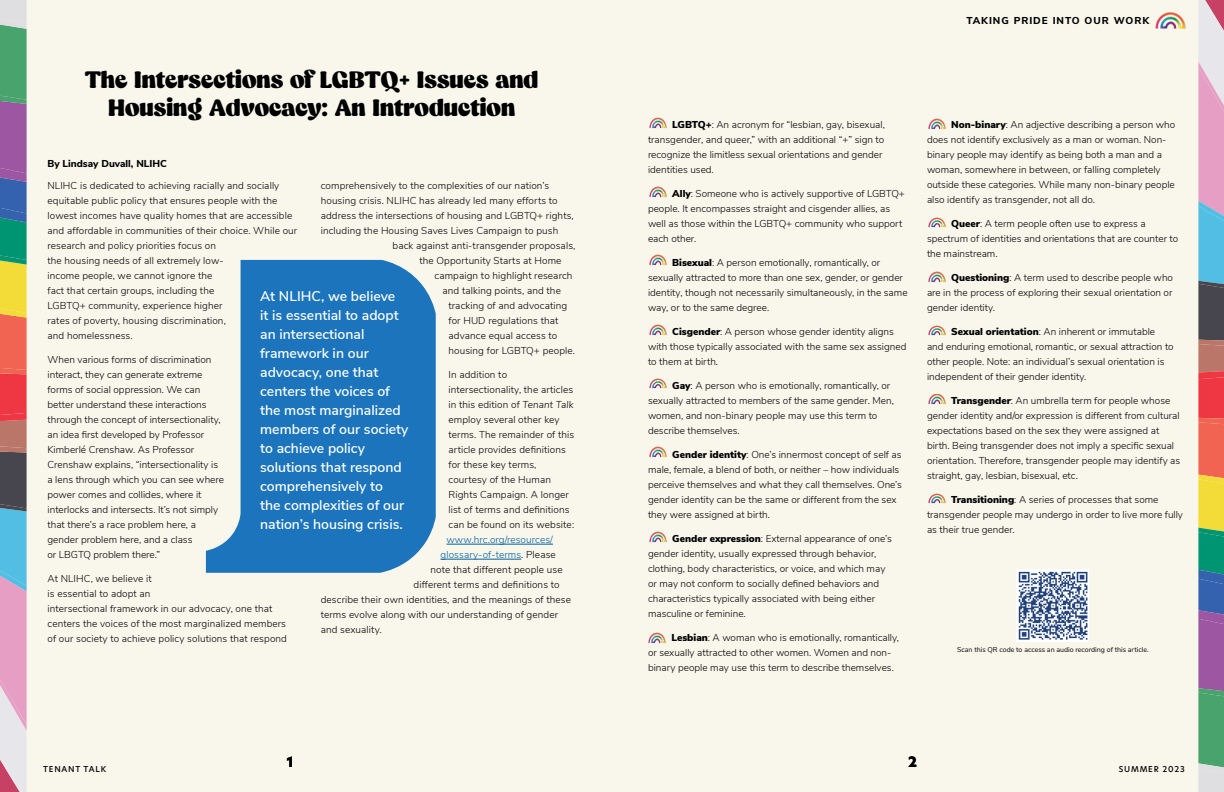
<style>
.page{position:relative;width:1224px;height:792px;background:#f9f7eb}
.page>*{position:absolute;margin:0;border:0;box-sizing:border-box;transform-origin:0 0}
.t1{font:900 26px/28.5px "Capuche Trial";color:#000;text-align:center}
.t2{font:600 14px/19px "Nunito Sans";color:#fff}
.t3{font:800 14px "New Hero";color:#000}
.t4{font:300 10px/15px "Nunito Sans";color:#000}
.t5{font:300 10px "Nunito Sans";letter-spacing:.01em;color:#005e9e}
.t6{font:800 10px "Nunito Sans";letter-spacing:.1em;color:#000}
.t7{font:800 10px "Nunito Sans";letter-spacing:.01em;color:#000}
.t8{font:500 8px "New Hero";letter-spacing:.1em;color:#000}
.t9{font:7px "Nunito Sans";color:#000}
.s1{font-style:italic}
.s2{color:#000}
.s3{font-weight:900}
</style>
<div class="page">
<img style="left:1155px;top:12px;width:31px;height:17px">
<hr style="left:447px;top:544px;width:106px;height:1px;background:#005e9e">
<hr style="left:441px;top:559px;width:80px;height:1px;background:#005e9e">
<img style="left:649px;top:187px;width:18px;height:10px">
<img style="left:649px;top:118px;width:18px;height:10px">
<img style="left:648px;top:633px;width:18px;height:10px">
<img style="left:928px;top:119px;width:18px;height:10px">
<img style="left:928px;top:217px;width:18px;height:11px">
<img style="left:928px;top:272px;width:18px;height:10px">
<img style="left:928px;top:325px;width:18px;height:11px">
<img style="left:928px;top:394px;width:18px;height:11px">
<img style="left:928px;top:493px;width:18px;height:11px">
<img style="left:649px;top:255px;width:18px;height:10px">
<img style="left:649px;top:325px;width:18px;height:10px">
<img style="left:649px;top:378px;width:18px;height:11px">
<img style="left:649px;top:447px;width:18px;height:10px">
<img style="left:649px;top:532px;width:18px;height:10px">
<svg style="left:206px;top:260px;width:230px;height:313px;fill:#1c75bc"></svg>
<svg style="left:1198px;top:0;width:26px;height:792px;background:#a29295"></svg>
<svg style="left:0;top:0;width:27px;height:792px;background:#a29295"></svg>
<img style="left:1017px;top:570px;width:72px;height:72px">
<h1 class="t1" style="left:85px;top:64px;width:455px">The Intersections of LGBTQ+ Issues and<br>Housing Advocacy: An Introduction</h1>
<p class="t7" style="left:48px;top:156px;width:121px">By Lindsay Duvall, NLIHC</p>
<p class="t4" style="left:48px;top:178px;width:251px">NLIHC is dedicated to achieving racially and socially equitable public policy that ensures people with the lowest incomes have quality homes that are accessible and affordable in communities of their choice. While our research and policy priorities focus on<br>the housing needs of all extremely low-<br>income people, we cannot ignore the<br>fact that certain groups, including the<br>LGBTQ+ community, experience higher<br>rates of poverty, housing discrimination,<br>and homelessness.</p>
<p class="t4" style="left:48px;top:352px;width:178px">When various forms of discrimination interact, they can generate extreme forms of social oppression. We can better understand these interactions through the concept of intersectionality, an idea first developed by Professor Kimberlé Crenshaw. As Professor Crenshaw explains, “intersectionality is a lens through which you can see where power comes and collides, where it interlocks and intersects. It’s not simply that there’s a race problem here, a gender problem here, and a class<br>or LBGTQ problem there.”</p>
<p class="t4" style="left:48px;top:571px;width:241px">At NLIHC, we believe it<br>is essential to adopt an<br>intersectional framework in our advocacy, one that centers the voices of the most marginalized members of our society to achieve policy solutions that respond</p>
<p class="t4" style="left:321px;top:178px;width:230px">comprehensively to the complexities of our nation’s</p>
<p class="t4" style="left:321px;top:193px;width:238px">housing crisis. NLIHC has already led many efforts to</p>
<p class="t4" style="left:321px;top:208px;width:254px">address the intersections of housing and LGBTQ+ rights,</p>
<p class="t4" style="left:321px;top:223px;width:239px">including the Housing Saves Lives Campaign to push</p>
<p class="t4" style="left:393px;top:238px;width:184px">back against anti-transgender proposals,</p>
<p class="t4" style="left:420px;top:253px;width:143px">the Opportunity Starts at Home</p>
<p class="t4" style="left:435px;top:268px;width:140px">campaign to highlight research</p>
<p class="t4" style="left:443px;top:283px;width:120px">and talking points, and the</p>
<p class="t4" style="left:449px;top:298px;width:120px">tracking of and advocating</p>
<p class="t4" style="left:449px;top:313px;width:111px">for HUD regulations that</p>
<p class="t4" style="left:449px;top:328px;width:110px">advance equal access to</p>
<p class="t4" style="left:449px;top:343px;width:128px">housing for LGBTQ+ people.</p>
<p class="t4" style="left:449px;top:367px;width:127px">In addition to intersectionality, the articles in this edition of <span class="s1">Tenant Talk </span>employ several other key terms. The remainder of this article provides definitions for these key terms, courtesy of the Human<br>Rights Campaign. A longer list of terms and definitions can be found on its website:</p>
<p class="t5" style="left:447px;top:532px;width:108px">www.hrc.org/resources/</p>
<p class="t5" style="left:441px;top:547px;width:117px">glossary-of-terms<span class="s2">. Please</span></p>
<p class="t4" style="left:431px;top:562px;width:134px">note that different people use</p>
<p class="t4" style="left:414px;top:577px;width:148px">different terms and definitions to</p>
<p class="t4" style="left:321px;top:592px;width:252px">describe their own identities, and the meanings of these</p>
<p class="t4" style="left:321px;top:607px;width:239px">terms evolve along with our understanding of gender</p>
<p class="t4" style="left:321px;top:622px;width:62px">and sexuality.</p>
<p class="t2" style="left:260px;top:285px;width:150px">At NLIHC, we believe<br>it is essential to adopt an intersectional framework in our advocacy, one that centers the voices of the most marginalized members of our society to achieve policy solutions that respond comprehensively to<br>the complexities of our nation’s housing crisis.</p>
<p class="t8" style="left:43px;top:763px;width:64px">TENANT TALK</p>
<h2 class="t3" style="left:287px;top:753px;width:8px">1</h2>
<p class="t6" style="left:966px;top:14px;width:184px">TAKING PRIDE INTO OUR WORK</p>
<p class="t4" style="left:648px;top:116px;width:238px;text-indent:24px"><span class="s3">LGBTQ+</span>: An acronym for “lesbian, gay, bisexual, transgender, and queer,” with an additional “+” sign to recognize the limitless sexual orientations and gender identities used.</p>
<p class="t4" style="left:648px;top:185px;width:258px;text-indent:24px"><span class="s3">Ally</span>: Someone who is actively supportive of LGBTQ+ people. It encompasses straight and cisgender allies, as well as those within the LGBTQ+ community who support each other.</p>
<p class="t4" style="left:648px;top:254px;width:261px;text-indent:24px"><span class="s3">Bisexual</span>: A person emotionally, romantically, or sexually attracted to more than one sex, gender, or gender identity, though not necessarily simultaneously, in the same way, or to the same degree.</p>
<p class="t4" style="left:648px;top:323px;width:260px;text-indent:24px"><span class="s3">Cisgender</span>: A person whose gender identity aligns with those typically associated with the same sex assigned to them at birth.</p>
<p class="t4" style="left:648px;top:377px;width:247px;text-indent:24px"><span class="s3">Gay</span>: A person who is emotionally, romantically, or sexually attracted to members of the same gender. Men, women, and non-binary people may use this term to describe themselves.</p>
<p class="t4" style="left:648px;top:446px;width:255px;text-indent:24px"><span class="s3">Gender identity</span>: One’s innermost concept of self as male, female, a blend of both, or neither – how individuals perceive themselves and what they call themselves. One’s gender identity can be the same or different from the sex they were assigned at birth.</p>
<p class="t4" style="left:648px;top:530px;width:245px;text-indent:24px"><span class="s3">Gender expression</span>: External appearance of one’s gender identity, usually expressed through behavior, clothing, body characteristics, or voice, and which may or may not conform to socially defined behaviors and characteristics typically associated with being either masculine or feminine.</p>
<p class="t4" style="left:648px;top:629px;width:253px;text-indent:23px"><span class="s3">Lesbian</span>: A woman who is emotionally, romantically, or sexually attracted to other women. Women and non&shy;binary people may use this term to describe themselves.</p>
<p class="t4" style="left:927px;top:116px;width:250px;text-indent:24px"><span class="s3">Non-binary</span>: An adjective describing a person who does not identify exclusively as a man or woman. Non&shy;binary people may identify as being both a man and a woman, somewhere in between, or falling completely outside these categories. While many non-binary people also identify as transgender, not all do.</p>
<p class="t4" style="left:927px;top:215px;width:253px;text-indent:24px"><span class="s3">Queer</span>: A term people often use to express a spectrum of identities and orientations that are counter to the mainstream.</p>
<p class="t4" style="left:927px;top:269px;width:248px;text-align:justify;text-indent:24px"><span class="s3">Questioning</span>: A term used to describe people who are in the process of exploring their sexual orientation or gender identity.</p>
<p class="t4" style="left:927px;top:323px;width:248px;text-indent:24px"><span class="s3">Sexual orientation</span>: An inherent or immutable and enduring emotional, romantic, or sexual attraction to other people. Note: an individual’s sexual orientation is independent of their gender identity.</p>
<p class="t4" style="left:927px;top:392px;width:255px;text-indent:24px"><span class="s3">Transgender</span>: An umbrella term for people whose gender identity and/or expression is different from cultural expectations based on the sex they were assigned at birth. Being transgender does not imply a specific sexual orientation. Therefore, transgender people may identify as straight, gay, lesbian, bisexual, etc.</p>
<p class="t4" style="left:927px;top:491px;width:258px;text-indent:24px"><span class="s3">Transitioning</span>: A series of processes that some transgender people may undergo in order to live more fully as their true gender.</p>
<p class="t9" style="left:957px;top:644px;width:193px">Scan this QR code to access an audio recording of this article.</p>
<h2 class="t3" style="left:908px;top:753px;width:10px">2</h2>
<p class="t8" style="left:1119px;top:763px;width:67px">SUMMER 2023</p>
</div>
